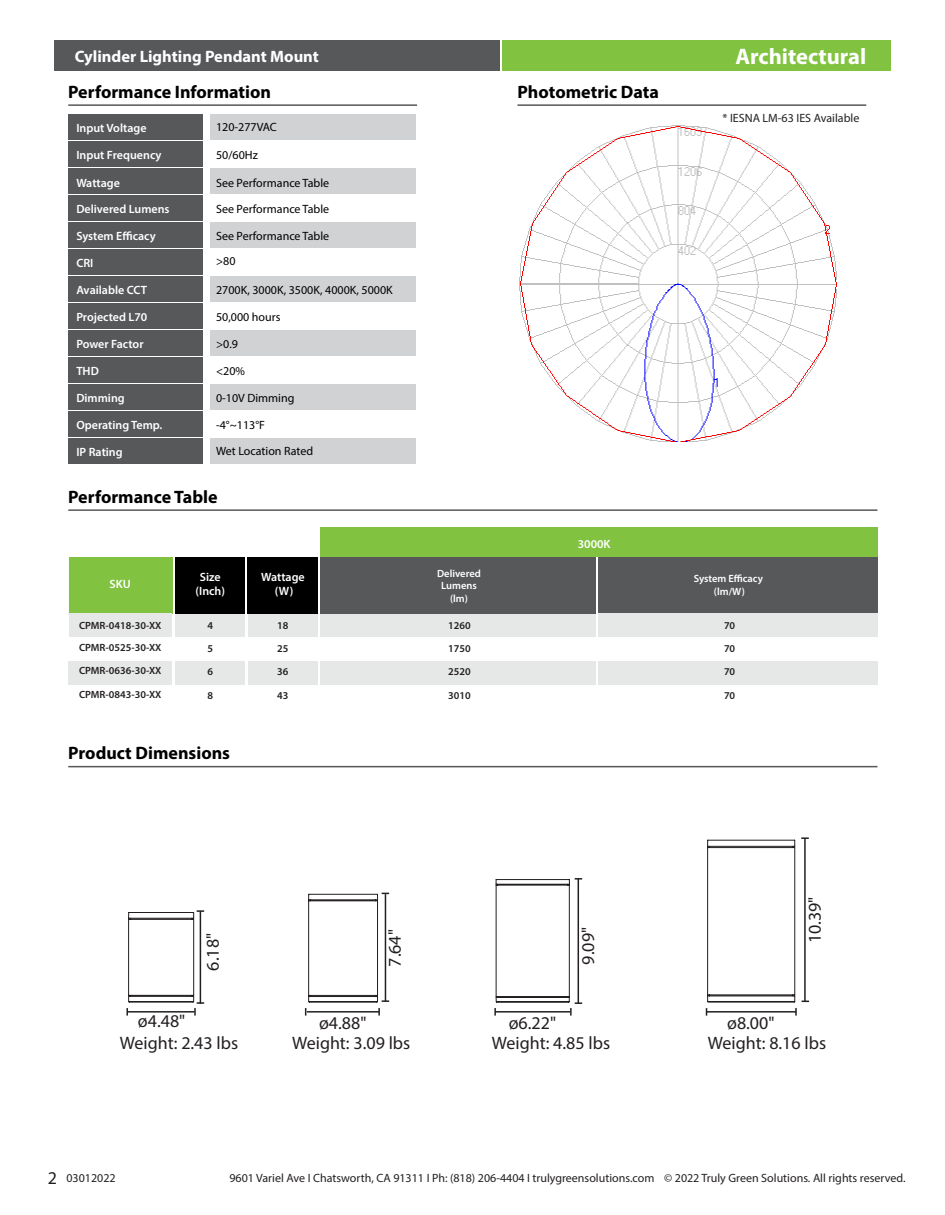
<style>
.page{position:relative;width:945px;height:1215px;background:#fff}
.page>*{position:absolute;margin:0;border:0;box-sizing:border-box;transform-origin:0 0}
.t1{font:700 22.5px "Myriad Pro";color:#fff}
.t2{font:18px "Myriad Pro";color:#231f20}
.t3{font:700 18px "Myriad Pro";color:#000}
.t4{font:700 16.5px "Myriad Pro";color:#fff}
.t5{font:12px "Myriad Pro";color:#000}
.t6{font:600 12px "Myriad Pro";color:#fff}
.t7{font:12px "Myriad Pro";color:#231f20}
.t8{font:600 10.5px "Myriad Pro";color:#231f20}
.t9{font:600 10.5px "Myriad Pro";color:#fff}
.s1{font-size:18px}
</style>
<div class="page">
<div style="left:248px;top:614px;width:70px;height:23px;background:#e6e8e8"></div>
<div style="left:176px;top:614px;width:69px;height:23px;background:#e6e8e8"></div>
<div style="left:248px;top:661px;width:70px;height:23px;background:#e6e8e8"></div>
<div style="left:176px;top:661px;width:69px;height:23px;background:#e6e8e8"></div>
<div style="left:68px;top:557px;width:104px;height:57px;background:#81c340"></div>
<div style="left:248px;top:557px;width:70px;height:57px;background:#000"></div>
<div style="left:176px;top:557px;width:69px;height:57px;background:#000"></div>
<div style="left:68px;top:614px;width:104px;height:23px;background:#e6e8e8"></div>
<div style="left:68px;top:661px;width:104px;height:23px;background:#e6e8e8"></div>
<div style="left:320px;top:614px;width:276px;height:23px;background:#e6e8e8"></div>
<div style="left:320px;top:661px;width:276px;height:23px;background:#e6e8e8"></div>
<div style="left:320px;top:557px;width:276px;height:57px;background:#57585a"></div>
<div style="left:598px;top:557px;width:280px;height:57px;background:#57585a"></div>
<div style="left:68px;top:115px;width:135px;height:25px;background:#57585a"></div>
<div style="left:210px;top:115px;width:206px;height:25px;background:#d1d2d4"></div>
<div style="left:68px;top:142px;width:135px;height:25px;background:#57585a"></div>
<div style="left:68px;top:169px;width:135px;height:25px;background:#57585a"></div>
<div style="left:210px;top:169px;width:206px;height:25px;background:#d1d2d4"></div>
<div style="left:68px;top:196px;width:135px;height:25px;background:#57585a"></div>
<div style="left:68px;top:223px;width:135px;height:25px;background:#57585a"></div>
<div style="left:210px;top:223px;width:206px;height:25px;background:#d1d2d4"></div>
<div style="left:68px;top:250px;width:135px;height:25px;background:#57585a"></div>
<div style="left:68px;top:277px;width:135px;height:25px;background:#57585a"></div>
<div style="left:210px;top:277px;width:206px;height:25px;background:#d1d2d4"></div>
<div style="left:68px;top:304px;width:135px;height:25px;background:#57585a"></div>
<div style="left:68px;top:331px;width:135px;height:25px;background:#57585a"></div>
<div style="left:210px;top:331px;width:206px;height:25px;background:#d1d2d4"></div>
<div style="left:68px;top:358px;width:135px;height:25px;background:#57585a"></div>
<div style="left:68px;top:385px;width:135px;height:25px;background:#57585a"></div>
<div style="left:210px;top:385px;width:206px;height:25px;background:#d1d2d4"></div>
<div style="left:68px;top:411px;width:135px;height:26px;background:#57585a"></div>
<div style="left:68px;top:438px;width:135px;height:26px;background:#57585a"></div>
<div style="left:210px;top:438px;width:206px;height:26px;background:#d1d2d4"></div>
<hr style="left:68px;top:104px;width:349px;height:2px;background:#57585a">
<hr style="left:68px;top:509px;width:810px;height:2px;background:#57585a">
<hr style="left:517px;top:104px;width:349px;height:2px;background:#57585a">
<hr style="left:68px;top:557px;width:1px;height:56px;background:#fff">
<img style="left:520px;top:125px;width:317px;height:317px">
<div style="left:54px;top:40px;width:446px;height:31px;background:#57585a"></div>
<div style="left:503px;top:40px;width:388px;height:31px;background:#81c340"></div>
<svg style="left:126px;top:910px;width:78px;height:106px"></svg>
<svg style="left:305px;top:893px;width:84px;height:123px"></svg>
<svg style="left:494px;top:878px;width:88px;height:138px"></svg>
<hr style="left:706px;top:1011px;width:90px;height:2px;background:#231f20">
<hr style="left:804px;top:838px;width:2px;height:164px;background:#231f20">
<svg style="left:795px;top:1008px;width:2px;height:8px"></svg>
<svg style="left:801px;top:837px;width:8px;height:2px"></svg>
<div style="left:707px;top:1001px;width:88px;height:1px;border:1px solid #231f20"></div>
<hr style="left:708px;top:996px;width:87px;height:1px;background:#231f20">
<hr style="left:708px;top:995px;width:87px;height:1px;background:#231f20">
<hr style="left:707px;top:848px;width:1px;height:147px;background:#231f20">
<svg style="left:707px;top:840px;width:3px;height:8px"></svg>
<svg style="left:707px;top:995px;width:3px;height:6px"></svg>
<hr style="left:708px;top:847px;width:87px;height:1px;background:#231f20">
<hr style="left:708px;top:846px;width:87px;height:1px;background:#231f20">
<hr style="left:794px;top:848px;width:1px;height:147px;background:#231f20">
<hr style="left:708px;top:840px;width:87px;height:1px;background:#231f20">
<div style="left:598px;top:614px;width:280px;height:23px;background:#e6e8e8"></div>
<div style="left:598px;top:661px;width:280px;height:23px;background:#e6e8e8"></div>
<svg style="left:68px;top:614px;width:1px;height:23px"></svg>
<hr style="left:68px;top:766px;width:810px;height:1px;background:#57585a">
<div style="left:320px;top:528px;width:558px;height:29px;background:#81c340"></div>
<p class="t4" style="left:75px;top:45px;width:246px">Cylinder Lighting Pendant Mount</p>
<p class="t1" style="left:736px;top:42px;width:132px">Architectural</p>
<p class="t3" style="left:68px;top:80px;width:204px">Performance Information</p>
<p class="t6" style="left:76px;top:120px;width:72px">Input Voltage</p>
<p class="t5" style="left:216px;top:119px;width:62px">120-277VAC</p>
<p class="t6" style="left:76px;top:147px;width:87px">Input Frequency</p>
<p class="t5" style="left:216px;top:147px;width:43px">50/60Hz</p>
<p class="t6" style="left:76px;top:175px;width:45px">Wattage</p>
<p class="t5" style="left:216px;top:175px;width:115px">See Performance Table</p>
<p class="t6" style="left:76px;top:201px;width:95px">Delivered Lumens</p>
<p class="t5" style="left:216px;top:201px;width:115px">See Performance Table</p>
<p class="t6" style="left:76px;top:228px;width:81px">System Efficacy</p>
<p class="t5" style="left:216px;top:228px;width:115px">See Performance Table</p>
<p class="t6" style="left:76px;top:255px;width:19px">CRI</p>
<p class="t5" style="left:216px;top:254px;width:21px">&gt;80</p>
<p class="t6" style="left:76px;top:282px;width:72px">Available CCT</p>
<p class="t5" style="left:216px;top:282px;width:178px">2700K, 3000K, 3500K, 4000K, 5000K</p>
<p class="t6" style="left:76px;top:309px;width:73px">Projected L70</p>
<p class="t5" style="left:216px;top:309px;width:66px">50,000 hours</p>
<p class="t6" style="left:76px;top:336px;width:69px">Power Factor</p>
<p class="t5" style="left:216px;top:336px;width:23px">&gt;0.9</p>
<p class="t6" style="left:76px;top:363px;width:24px">THD</p>
<p class="t5" style="left:216px;top:363px;width:30px">&lt;20%</p>
<p class="t6" style="left:76px;top:390px;width:50px">Dimming</p>
<p class="t6" style="left:76px;top:417px;width:88px">Operating Temp.</p>
<p class="t6" style="left:76px;top:444px;width:48px">IP Rating</p>
<p class="t5" style="left:216px;top:390px;width:80px">0-10V Dimming</p>
<p class="t5" style="left:216px;top:417px;width:50px">-4°~113°F</p>
<p class="t5" style="left:216px;top:443px;width:99px">Wet Location Rated</p>
<p class="t3" style="left:68px;top:485px;width:151px">Performance Table</p>
<p class="t3" style="left:517px;top:80px;width:143px">Photometric Data</p>
<p class="t7" style="left:723px;top:110px;width:138px">* IESNA LM-63 IES Available</p>
<p class="t6" style="left:578px;top:536px;width:34px">3000K</p>
<p class="t9" style="left:437px;top:566px;width:45px">Delivered</p>
<p class="t9" style="left:441px;top:579px;width:37px">Lumens</p>
<p class="t9" style="left:450px;top:592px;width:19px">(lm)</p>
<p class="t6" style="left:200px;top:569px;width:22px">Size</p>
<p class="t6" style="left:196px;top:584px;width:31px">(Inch)</p>
<p class="t6" style="left:261px;top:569px;width:45px">Wattage</p>
<p class="t6" style="left:275px;top:584px;width:20px">(W)</p>
<p class="t6" style="left:110px;top:576px;width:23px">SKU</p>
<p class="t9" style="left:694px;top:572px;width:71px">System Efficacy</p>
<p class="t9" style="left:714px;top:584px;width:33px">(lm/W)</p>
<p class="t8" style="left:79px;top:619px;width:84px">CPMR-0418-30-XX</p>
<p class="t8" style="left:79px;top:641px;width:84px">CPMR-0525-30-XX</p>
<p class="t8" style="left:79px;top:664px;width:84px">CPMR-0636-30-XX</p>
<p class="t8" style="left:79px;top:688px;width:84px">CPMR-0843-30-XX</p>
<p class="t8" style="left:208px;top:619px;width:7px">4</p>
<p class="t8" style="left:277px;top:619px;width:13px">18</p>
<p class="t8" style="left:208px;top:642px;width:7px">5</p>
<p class="t8" style="left:277px;top:642px;width:13px">25</p>
<p class="t8" style="left:208px;top:664px;width:7px">6</p>
<p class="t8" style="left:277px;top:664px;width:13px">36</p>
<p class="t8" style="left:208px;top:688px;width:7px">8</p>
<p class="t8" style="left:277px;top:688px;width:13px">43</p>
<p class="t8" style="left:448px;top:619px;width:24px">1260</p>
<p class="t8" style="left:448px;top:642px;width:24px">1750</p>
<p class="t8" style="left:448px;top:664px;width:24px">2520</p>
<p class="t8" style="left:448px;top:688px;width:24px">3010</p>
<p class="t8" style="left:724px;top:619px;width:13px">70</p>
<p class="t8" style="left:724px;top:642px;width:13px">70</p>
<p class="t8" style="left:724px;top:664px;width:13px">70</p>
<p class="t8" style="left:724px;top:688px;width:13px">70</p>
<p class="t3" style="left:68px;top:742px;width:163px">Product Dimensions</p>
<p class="t2" style="left:202px;top:971px;width:39px;rotate:-90deg">6.18"</p>
<p class="t2" style="left:384px;top:967px;width:39px;rotate:-90deg">7.64"</p>
<p class="t2" style="left:577px;top:965px;width:39px;rotate:-90deg">9.09"</p>
<p class="t2" style="left:804px;top:943px;width:48px;rotate:-90deg">10.39"</p>
<p class="t2" style="left:138px;top:1010px;width:49px">ø4.48"</p>
<p class="t2" style="left:120px;top:1032px;width:120px">Weight: 2.43 lbs</p>
<p class="t2" style="left:319px;top:1011px;width:49px">ø4.88"</p>
<p class="t2" style="left:292px;top:1032px;width:120px">Weight: 3.09 lbs</p>
<p class="t2" style="left:509px;top:1011px;width:49px">ø6.22"</p>
<p class="t2" style="left:492px;top:1032px;width:120px">Weight: 4.85 lbs</p>
<p class="t2" style="left:727px;top:1011px;width:49px">ø8.00"</p>
<p class="t2" style="left:708px;top:1032px;width:120px">Weight: 8.16 lbs</p>
<p class="t7" style="left:48px;top:1171px;width:69px"><span class="s1">2</span> 03012022</p>
<p class="t7" style="left:230px;top:1171px;width:677px">9601 Variel Ave I Chatsworth, CA 91311 I Ph: (818) 206-4404 I trulygreensolutions.com © 2022 Truly Green Solutions. All rights reserved.</p>
</div>
